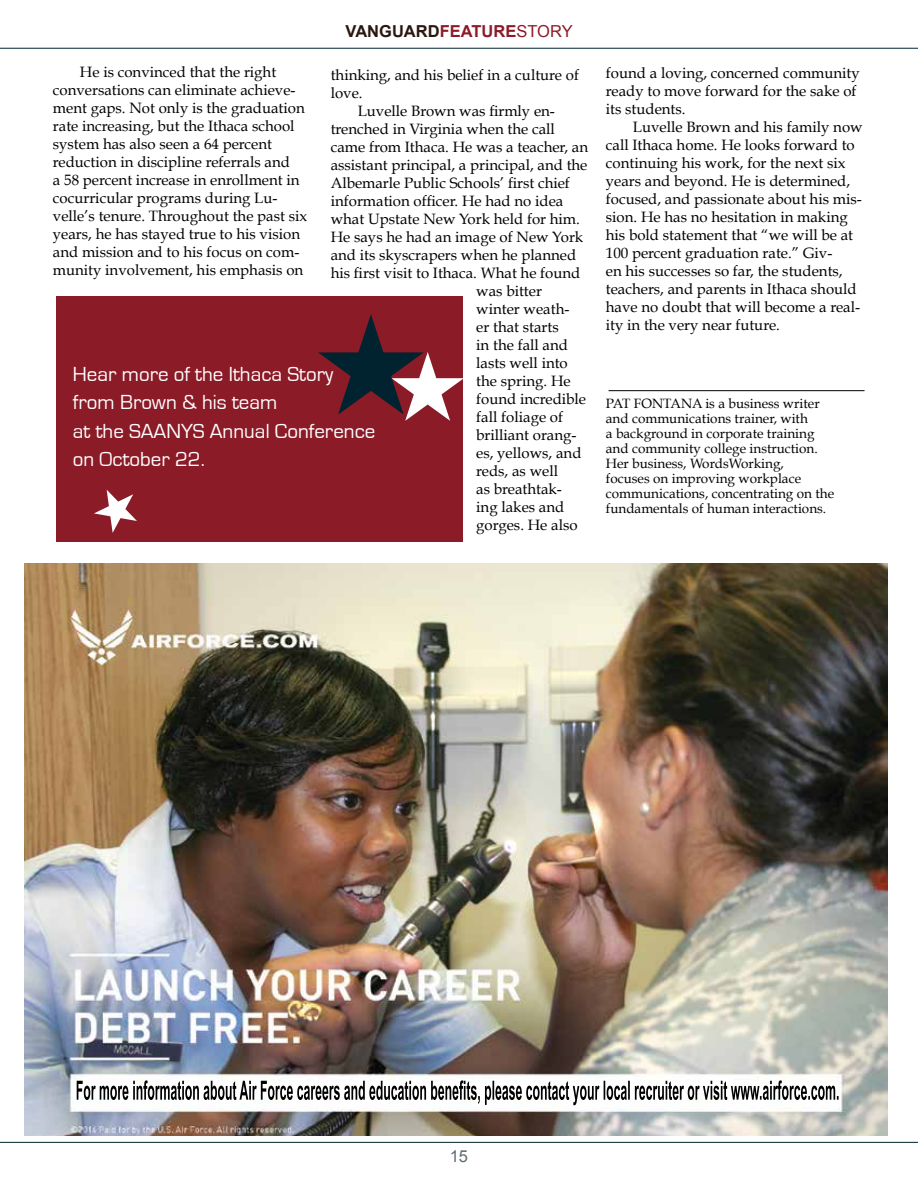
<style>
.page{position:relative;width:918px;height:1188px;background:#fff}
.page>*{position:absolute;margin:0;border:0;box-sizing:border-box;transform-origin:0 0}
.t1{font:21px/28.5px "Eurostile";color:#fff}
.t2{font:700 16.5px "Arial";color:#2a1710}
.t3{font:16.5px "Arial";color:#5f6c71}
.t4{font:15px/18px "Book Antiqua";color:#000}
.t5{font:13.5px/15px "Book Antiqua";color:#000}
.s1{color:#8c1b28}
.s2{font-weight:400;color:#8c1b28}
</style>
<div class="page">
<hr style="left:0;top:48px;width:918px;height:1px;background:#00232f">
<hr style="left:0;top:1142px;width:918px;height:1px;background:#00232f">
<hr style="left:609px;top:390px;width:256px;height:1px;background:#000">
<img style="left:25px;top:563px;width:862px;height:573px">
<svg style="left:77px;top:1080px;width:762px;height:25px"></svg>
<div style="left:57px;top:296px;width:406px;height:246px;background:#8c1b28"></div>
<svg style="left:318px;top:314px;width:145px;height:107px"></svg>
<svg style="left:94px;top:490px;width:43px;height:43px"></svg>
<p class="t2" style="left:346px;top:20px;width:229px">VANGUARD<span class="s1">FEATURE</span><span class="s2">STORY</span></p>
<p class="t4" style="left:53px;top:63px;width:256px;text-indent:27px">He is convinced that the right conversations can eliminate achieve&shy;ment gaps. Not only is the graduation rate increasing, but the Ithaca school system has also seen a 64 percent reduction in discipline referrals and<br>a 58 percent increase in enrollment in cocurricular programs during Lu&shy;velle’s tenure. Throughout the past six years, he has stayed true to his vision and mission and to his focus on com&shy;munity involvement, his emphasis on</p>
<p class="t4" style="left:331px;top:66px;width:250px">thinking, and his belief in a culture of</p>
<p class="t4" style="left:331px;top:84px;width:33px">love.</p>
<p class="t4" style="left:358px;top:102px;width:199px">Luvelle Brown was firmly en-</p>
<p class="t4" style="left:331px;top:120px;width:226px">trenched in Virginia when the call</p>
<p class="t4" style="left:331px;top:138px;width:259px">came from Ithaca. He was a teacher, an</p>
<p class="t4" style="left:331px;top:156px;width:258px">assistant principal, a principal, and the</p>
<p class="t4" style="left:331px;top:174px;width:241px">Albemarle Public Schools’ first chief</p>
<p class="t4" style="left:331px;top:192px;width:234px">information officer. He had no idea</p>
<p class="t4" style="left:331px;top:210px;width:251px">what Upstate New York held for him.</p>
<p class="t4" style="left:331px;top:228px;width:254px">He says he had an image of New York</p>
<p class="t4" style="left:331px;top:246px;width:247px">and its skyscrapers when he planned</p>
<p class="t4" style="left:331px;top:264px;width:251px">his first visit to Ithaca. What he found</p>
<p class="t4" style="left:476px;top:282px;width:67px">was bitter</p>
<p class="t4" style="left:476px;top:300px;width:95px">winter weath-</p>
<p class="t4" style="left:476px;top:318px;width:84px">er that starts</p>
<p class="t4" style="left:476px;top:336px;width:93px">in the fall and</p>
<p class="t4" style="left:476px;top:354px;width:93px">lasts well into</p>
<p class="t4" style="left:476px;top:372px;width:96px">the spring. He</p>
<p class="t4" style="left:476px;top:390px;width:111px">found incredible</p>
<p class="t4" style="left:476px;top:408px;width:88px">fall foliage of</p>
<p class="t4" style="left:476px;top:426px;width:102px">brilliant orang-</p>
<p class="t4" style="left:476px;top:444px;width:107px">es, yellows, and</p>
<p class="t4" style="left:476px;top:462px;width:83px">reds, as well</p>
<p class="t4" style="left:476px;top:480px;width:87px">as breathtak-</p>
<p class="t4" style="left:476px;top:498px;width:90px">ing lakes and</p>
<p class="t4" style="left:476px;top:516px;width:103px">gorges. He also</p>
<h1 class="t1" style="left:73px;top:360px;width:304px">Hear more of the Ithaca Story from Brown &amp; his team<br>at the SAANYS Annual Conference on October 22.</h1>
<p class="t4" style="left:606px;top:64px;width:255px">found a loving, concerned community ready to move forward for the sake of its students.</p>
<p class="t4" style="left:606px;top:118px;width:258px;text-indent:27px">Luvelle Brown and his family now call Ithaca home. He looks forward to continuing his work, for the next six years and beyond. He is determined, focused, and passionate about his mis&shy;sion. He has no hesitation in making his bold statement that “we will be at 100 percent graduation rate.” Giv-<br>en his successes so far, the students, teachers, and parents in Ithaca should have no doubt that will become a real&shy;ity in the very near future.</p>
<p class="t5" style="left:606px;top:396px;width:230px">PAT FONTANA is a business writer and communications trainer, with<br>a background in corporate training and community college instruction.<br>Her business, WordsWorking,<br>focuses on improving workplace communications, concentrating on the fundamentals of human interactions.</p>
<p class="t3" style="left:450px;top:1146px;width:20px">15</p>
</div>
